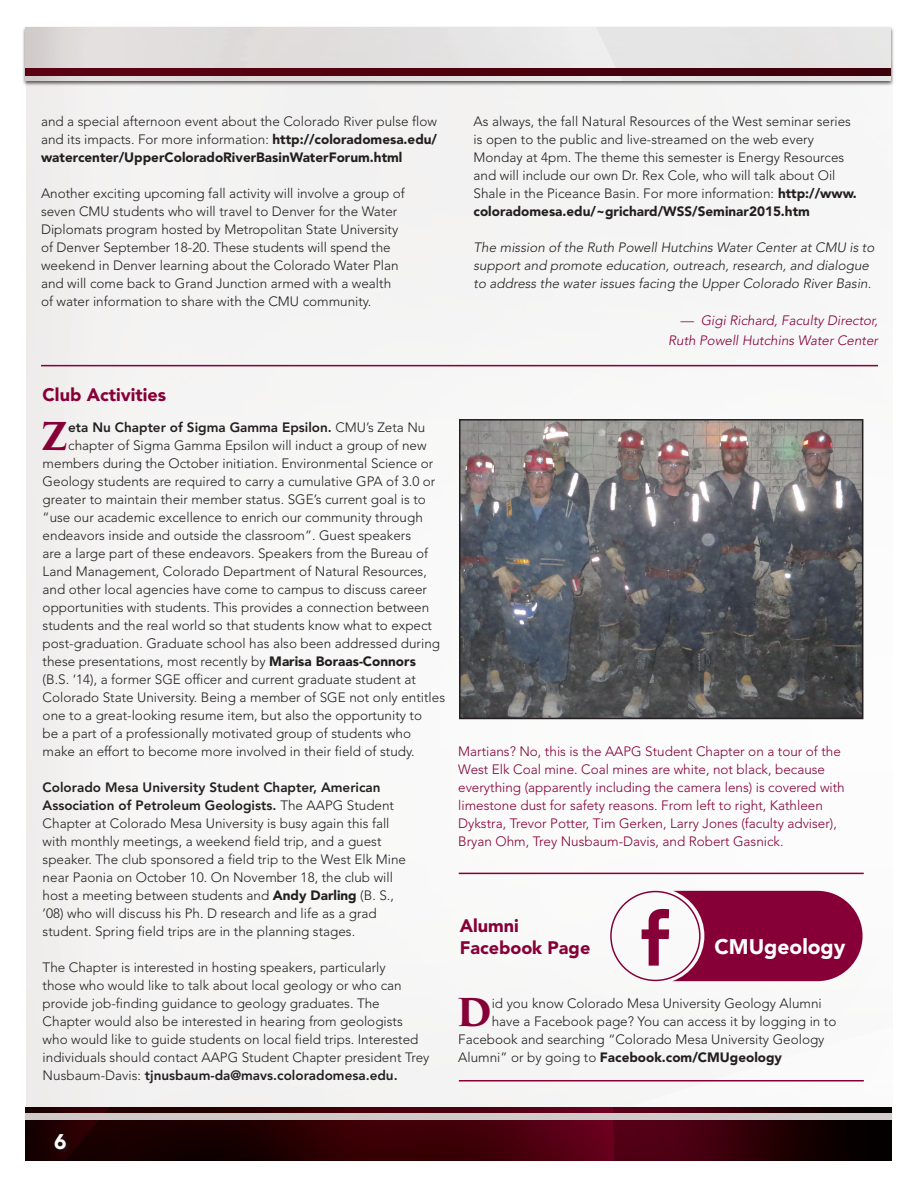
<style>
.page{position:relative;width:918px;height:1188px;background:#fff}
.page>*{position:absolute;margin:0;border:0;box-sizing:border-box;transform-origin:0 0}
.t1{font:700 37.35px "Trajan Pro 3";color:#860037}
.t2{font:900 21px "Avenir";color:#fff}
.t3{font:900 18px/21.6px "Avenir";color:#860037}
.t4{font:300 13.5px/18px "Avenir";color:#231f20}
.t5{font:300 13.5px/18px "Avenir";color:#860037}
.t6{font:italic 300 13.5px/18px "Avenir";color:#231f20}
.t7{font:italic 300 13.5px/19.5px "Avenir";color:#860037;text-align:right}
.t8{font:800 13.5px "Avenir";color:#231f20}
.t9{font:900 13.5px "Avenir";color:#231f20}
.s1{font-weight:900}
.s2{font-weight:300}
.s3{font-weight:800}
</style>
<div class="page">
<div style="left:22px;top:26px;width:873px;height:61px;background:#231f20;opacity:.75"></div>
<img style="left:26px;top:27px;width:865px;height:54px">
<img style="left:26px;top:1107px;width:866px;height:54px">
<div style="left:26px;top:1113px;width:866px;height:7px;background:#cfcbca"></div>
<img style="left:26px;top:69px;width:864px;height:6px">
<div style="left:54px;top:1133px;width:17px;height:21px;background:#230708"></div>
<img style="left:462px;top:422px;width:398px;height:294px">
<div style="left:459px;top:419px;width:404px;height:300px;border:2px solid #231f20"></div>
<hr style="left:41px;top:365px;width:837px;height:1px;background:#860037">
<hr style="left:459px;top:873px;width:405px;height:1px;background:#860037">
<hr style="left:459px;top:1080px;width:405px;height:2px;background:#860037">
<svg style="left:610px;top:891px;width:253px;height:90px"></svg>
<p class="t4" style="left:41px;top:112px;width:398px;text-align:justify">and a special afternoon event about the Colorado River pulse flow and its impacts. For more information: <span class="s1">http://coloradomesa.edu/ watercenter/UpperColoradoRiverBasinWaterForum.html</span></p>
<p class="t4" style="left:41px;top:184px;width:365px">Another exciting upcoming fall activity will involve a group of seven CMU students who will travel to Denver for the Water Diplomats program hosted by Metropolitan State University of Denver September 18-20. These students will spend the weekend in Denver learning about the Colorado Water Plan and will come back to Grand Junction armed with a wealth of water information to share with the CMU community.</p>
<p class="t4" style="left:474px;top:112px;width:385px">As always, the fall Natural Resources of the West seminar series is open to the public and live-streamed on the web every Monday at 4pm. The theme this semester is Energy Resources and will include our own Dr. Rex Cole, who will talk about Oil Shale in the Piceance Basin. For more information: <span class="s1">http://www. coloradomesa.edu/~grichard/WSS/Seminar2015.htm</span></p>
<p class="t6" style="left:474px;top:238px;width:402px">The mission of the Ruth Powell Hutchins Water Center at CMU is to support and promote education, outreach, research, and dialogue to address the water issues facing the Upper Colorado River Basin.</p>
<p class="t7" style="left:668px;top:311px;width:211px">— Gigi Richard, Faculty Director,<br>Ruth Powell Hutchins Water Center</p>
<h3 class="t3" style="left:43px;top:384px;width:125px">Club Activities</h3>
<h1 class="t1" style="left:41px;top:409px;width:29px">Z</h1>
<p class="t8" style="left:68px;top:419px;width:359px">eta Nu Chapter of Sigma Gamma Epsilon. <span class="s2">CMU’s Zeta Nu</span></p>
<p class="t4" style="left:68px;top:436px;width:360px">chapter of Sigma Gamma Epsilon will induct a group of new</p>
<p class="t4" style="left:43px;top:454px;width:392px">members during the October initiation. Environmental Science or</p>
<p class="t4" style="left:43px;top:472px;width:394px">Geology students are required to carry a cumulative GPA of 3.0 or</p>
<p class="t4" style="left:43px;top:490px;width:385px">greater to maintain their member status. SGE’s current goal is to</p>
<p class="t4" style="left:43px;top:508px;width:382px">“use our academic excellence to enrich our community through</p>
<p class="t4" style="left:43px;top:526px;width:370px">endeavors inside and outside the classroom”. Guest speakers</p>
<p class="t4" style="left:43px;top:544px;width:387px">are a large part of these endeavors. Speakers from the Bureau of</p>
<p class="t4" style="left:43px;top:562px;width:386px">Land Management, Colorado Department of Natural Resources,</p>
<p class="t4" style="left:43px;top:580px;width:386px">and other local agencies have come to campus to discuss career</p>
<p class="t4" style="left:43px;top:598px;width:388px">opportunities with students. This provides a connection between</p>
<p class="t4" style="left:43px;top:616px;width:391px">students and the real world so that students know what to expect</p>
<p class="t4" style="left:43px;top:634px;width:399px">post-graduation. Graduate school has also been addressed during</p>
<p class="t4" style="left:43px;top:652px;width:375px">these presentations, most recently by <span class="s1">Marisa Boraas-Connors</span></p>
<p class="t4" style="left:43px;top:670px;width:375px">(B.S. ‘14), a former SGE officer and current graduate student at</p>
<p class="t4" style="left:43px;top:688px;width:404px">Colorado State University. Being a member of SGE not only entitles</p>
<p class="t4" style="left:43px;top:706px;width:381px">one to a great-looking resume item, but also the opportunity to</p>
<p class="t4" style="left:43px;top:724px;width:370px">be a part of a professionally motivated group of students who</p>
<p class="t4" style="left:43px;top:742px;width:373px">make an effort to become more involved in their field of study.</p>
<p class="t4" style="left:43px;top:778px;width:365px"><span class="s3">Colorado Mesa University Student Chapter, American Association of Petroleum Geologists.</span> The AAPG Student Chapter at Colorado Mesa University is busy again this fall with monthly meetings, a weekend field trip, and a guest speaker. The club sponsored a field trip to the West Elk Mine near Paonia on October 10. On November 18, the club will host a meeting between students and <span class="s1">Andy Darling</span> (B. S., ’08) who will discuss his Ph. D research and life as a grad student. Spring field trips are in the planning stages.</p>
<p class="t4" style="left:43px;top:958px;width:388px">The Chapter is interested in hosting speakers, particularly<br>those who would like to talk about local geology or who can provide job-finding guidance to geology graduates. The Chapter would also be interested in hearing from geologists who would like to guide students on local field trips. Interested individuals should contact AAPG Student Chapter president Trey Nusbaum-Davis: <span class="s3">tjnusbaum-da@mavs.coloradomesa.edu.</span></p>
<p class="t5" style="left:458px;top:742px;width:388px">Martians? No, this is the AAPG Student Chapter on a tour of the West Elk Coal mine. Coal mines are white, not black, because everything (apparently including the camera lens) is covered with limestone dust for safety reasons. From left to right, Kathleen Dykstra, Trevor Potter, Tim Gerken, Larry Jones (faculty adviser), Bryan Ohm, Trey Nusbaum-Davis, and Robert Gasnick.</p>
<h3 class="t3" style="left:460px;top:915px;width:132px">Alumni<br>Facebook Page</h3>
<h2 class="t2" style="left:714px;top:934px;width:133px">CMUgeology</h2>
<h1 class="t1" style="left:456px;top:985px;width:37px">D</h1>
<p class="t4" style="left:492px;top:994px;width:332px">id you know Colorado Mesa University Geology Alumni</p>
<p class="t4" style="left:492px;top:1012px;width:346px">have a Facebook page? You can access it by logging in to</p>
<p class="t4" style="left:458px;top:1030px;width:368px">Facebook and searching “Colorado Mesa University Geology</p>
<p class="t9" style="left:458px;top:1049px;width:325px"><span class="s2">Alumni” or by going to</span> Facebook.com/CMUgeology</p>
<h2 class="t2" style="left:54px;top:1129px;width:14px">6</h2>
</div>
